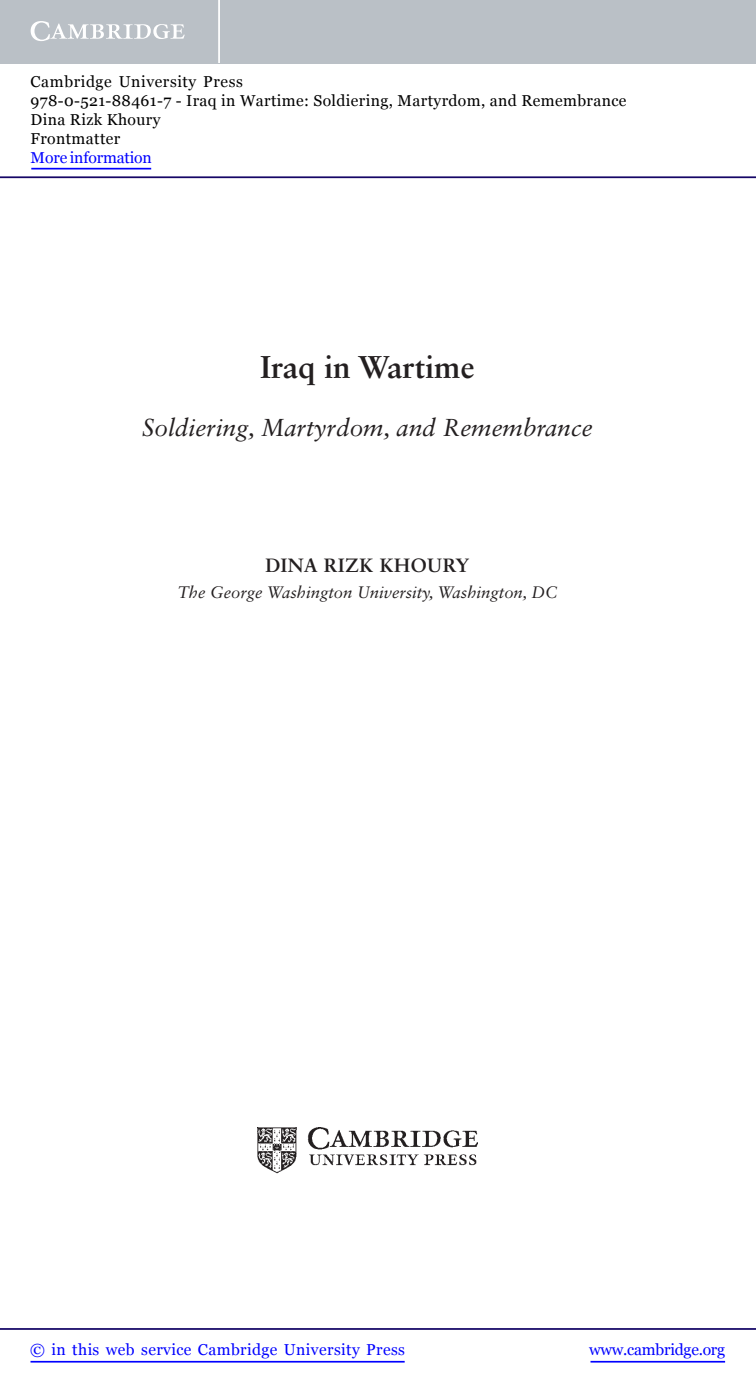
<style>
.page{position:relative;width:756px;height:1388px;background:#fff}
.page>*{position:absolute;margin:0;border:0;box-sizing:border-box;transform-origin:0 0}
.t1{font:700 31.5px "Sabon LT Std";color:#231f20}
.t2{font:italic 24.5px "Sabon LT Std";color:#231f20}
.t3{font:700 19.25px "Sabon LT Std";letter-spacing:.025em;color:#231f20}
.t4{font:italic 16.62px "Sabon LT Std";color:#231f20}
.t5{font:15.75px/18.9px "Georgia";letter-spacing:.025em;color:#000}
.t6{font:15.75px "Georgia";letter-spacing:.025em;color:#00f}
.t7{font:15.75px "Georgia";letter-spacing:-.015em;color:#00f}
.t8{font:15.75px "Georgia";letter-spacing:-.01em;color:#00f}
</style>
<div class="page">
<img style="left:258px;top:1127px;width:219px;height:47px">
<hr style="left:591px;top:1361px;width:134px;height:1px;background:#00f">
<hr style="left:0;top:1328px;width:756px;height:2px;background:#150666">
<hr style="left:31px;top:1361px;width:374px;height:1px;background:#00f">
<div style="left:0;top:0;width:756px;height:63px;background:#bac0c6"></div>
<svg style="left:31px;top:21px;width:154px;height:20px"></svg>
<hr style="left:218px;top:0;width:2px;height:63px;background:#fff">
<hr style="left:0;top:176px;width:756px;height:2px;background:#150666">
<hr style="left:31px;top:168px;width:120px;height:1px;background:#00f">
<p class="t5" style="left:31px;top:72px;width:597px">Cambridge University Press<br>978-0-521-88461-7 - Iraq in Wartime: Soldiering, Martyrdom, and Remembrance Dina Rizk Khoury<br>Frontmatter</p>
<p class="t8" style="left:31px;top:148px;width:123px">More information</p>
<p class="t1" style="left:261px;top:347px;width:215px">Iraq in Wartime</p>
<p class="t2" style="left:142px;top:413px;width:452px">Soldiering, Martyrdom, and Remembrance</p>
<p class="t3" style="left:265px;top:553px;width:206px">Dina Rizk Khoury</p>
<p class="t4" style="left:178px;top:583px;width:381px">The George Washington University, Washington, DC</p>
<p class="t6" style="left:30px;top:1340px;width:376px">© in this web service Cambridge University Press</p>
<p class="t7" style="left:589px;top:1340px;width:137px">www.cambridge.org</p>
</div>
